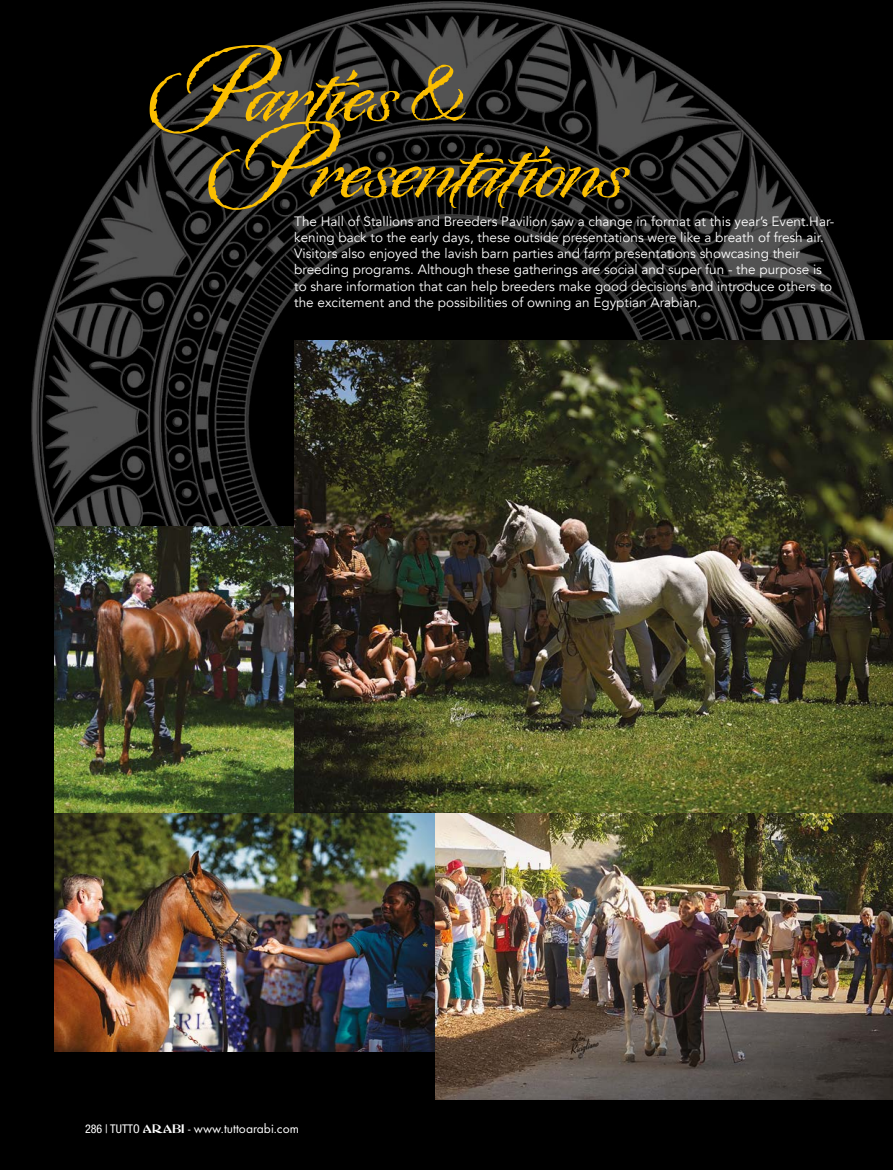
<style>
.page{position:relative;width:893px;height:1170px;background:#fff}
.page>*{position:absolute;margin:0;border:0;box-sizing:border-box;transform-origin:0 0}
.t1{font:108px/76.3px "Origins";letter-spacing:-.01em;color:#fbbf00}
.t2{font:13.5px/16.2px "Avenir";color:#fff}
.t3{font:13.5px "Futura T";color:#fff}
.s1{font-size:78px}
.s2{font-family:"Helvetica Neue";font-stretch:condensed;font-size:12px}
.s3{font-family:"Abbess";font-size:12px}
</style>
<div class="page">
<div style="left:0;top:0;width:893px;height:1169px;background:#000"></div>
<img style="left:31px;top:1px;width:862px;height:558px">
<img style="left:54px;top:812px;width:382px;height:238px">
<img style="left:436px;top:813px;width:457px;height:285px">
<img style="left:54px;top:526px;width:240px;height:286px">
<img style="left:294px;top:341px;width:599px;height:472px">
<h1 class="t1" style="left:207px;top:45px;width:419px;text-indent:-59px">Parties <span class="s1">&amp;<br></span>Presentations</h1>
<p class="t2" style="left:294px;top:213px;width:541px">The Hall of Stallions and Breeders Pavilion saw a change in format at this year’s Event.Har&shy;kening back to the early days, these outside presentations were like a breath of fresh air.<br>Visitors also enjoyed the lavish barn parties and farm presentations showcasing their breeding programs. Although these gatherings are social and super fun - the purpose is to share information that can help breeders make good decisions and introduce others to the excitement and the possibilities of owning an Egyptian Arabian.</p>
<p class="t3" style="left:85px;top:1120px;width:215px"><span class="s2">286 | TUTTO</span> <span class="s3">ARABI</span> - www.tuttoarabi.com</p>
</div>
